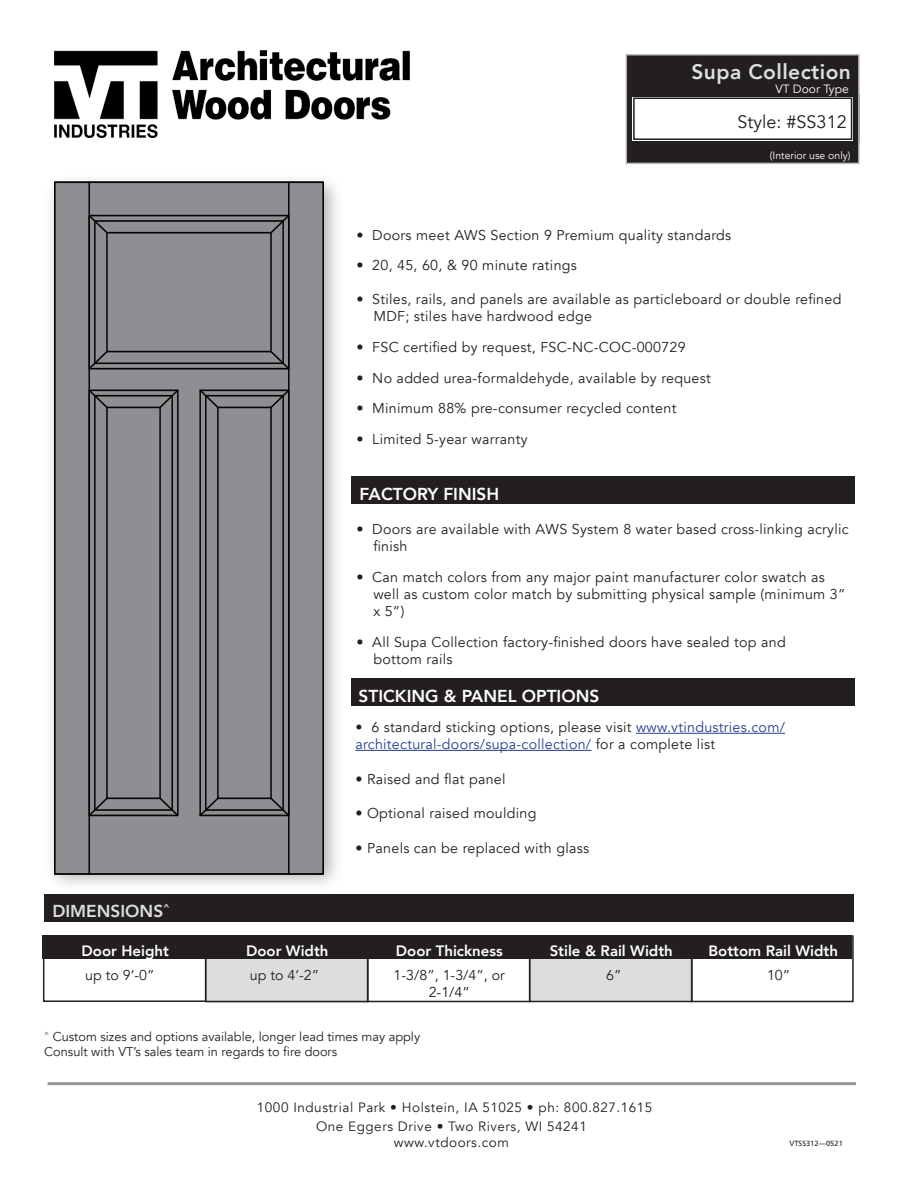
<style>
.page{position:relative;width:918px;height:1188px;background:#fff}
.page>*{position:absolute;margin:0;border:0;box-sizing:border-box;transform-origin:0 0}
.t1{font:800 21px "Avenir";letter-spacing:.02em;color:#dcdddf}
.t2{font:900 21px "Frutiger LT Pro";letter-spacing:.02em;color:#dcdddf}
.t3{font:18px "Avenir";color:#231f20}
.t4{font:800 17.25px "Avenir";color:#fff}
.t5{font:800 17.25px "Avenir";color:#dcdddf}
.t6{font:800 15px "Avenir";color:#fff}
.t7{font:14.25px/17.1px "Avenir";letter-spacing:.02em;color:#231f20}
.t8{font:14.25px/17.1px "Avenir";letter-spacing:.02em;color:#253f8e}
.t9{font:13.5px/16.2px "Avenir";letter-spacing:.04em;color:#231f20;text-align:center}
.t10{font:12.75px/15.3px "Avenir";color:#231f20}
.t11{font:12px "Frutiger LT Pro";color:#fff}
.t12{font:12px "Avenir";color:#fff}
.t13{font:10.5px "Avenir";color:#fff}
.t14{font:7.5px "Frutiger LT Pro";color:#231f20}
.s1{font-family:"Frutiger LT Pro"}
.s2{font-family:"Frutiger LT Pro";color:#231f20}
.s3{color:#231f20}
</style>
<div class="page">
<div style="left:531px;top:957px;width:162px;height:44px;background:#dcdddf"></div>
<div style="left:207px;top:959px;width:162px;height:44px;background:#dcdddf"></div>
<img style="left:54px;top:50px;width:355px;height:87px">
<div style="left:626px;top:55px;width:233px;height:108px;background:#231f20"></div>
<div style="left:626px;top:54px;width:234px;height:110px;border:2px solid #bcbdc0"></div>
<svg style="left:632px;top:93px;width:228px;height:51px"></svg>
<div style="left:633px;top:98px;width:219px;height:42px;border:1px solid #231f20"></div>
<hr style="left:48px;top:1082px;width:808px;height:3px;background:#939598">
<div style="left:44px;top:173px;width:300px;height:719px;background:#231f20;opacity:.35"></div>
<div style="left:43px;top:935px;width:163px;height:67px;border:2px solid #231f20"></div>
<div style="left:205px;top:935px;width:163px;height:67px;border:2px solid #231f20"></div>
<div style="left:367px;top:935px;width:163px;height:67px;border:2px solid #231f20"></div>
<div style="left:529px;top:935px;width:163px;height:67px;border:2px solid #231f20"></div>
<div style="left:691px;top:935px;width:163px;height:67px;border:2px solid #231f20"></div>
<div style="left:44px;top:894px;width:810px;height:28px;background:#231f20"></div>
<div style="left:42px;top:935px;width:810px;height:24px;background:#231f20"></div>
<div style="left:351px;top:477px;width:503px;height:27px;background:#231f20"></div>
<div style="left:351px;top:678px;width:503px;height:27px;background:#231f20"></div>
<hr style="left:636px;top:733px;width:149px;height:1px;background:#253f8e">
<hr style="left:355px;top:750px;width:237px;height:1px;background:#253f8e">
<div style="left:54px;top:181px;width:270px;height:694px;background:#8d8f92"></div>
<svg style="left:88px;top:181px;width:202px;height:694px;background:#7f8184"></svg>
<h1 class="t2" style="left:754px;top:55px;width:106px">ARTISTRY</h1>
<p class="t11" style="left:781px;top:79px;width:77px">VT Door Type</p>
<h1 class="t1" style="left:692px;top:56px;width:161px">Supa Collection</h1>
<p class="t12" style="left:775px;top:82px;width:75px">VT Door Type</p>
<p class="t3" style="left:738px;top:111px;width:111px">Style: #SS312</p>
<p class="t13" style="left:770px;top:149px;width:82px">(Interior use only)</p>
<p class="t7" style="left:356px;top:226px;width:376px"><span class="s1">•</span> Doors meet AWS Section 9 Premium quality standards</p>
<p class="t7" style="left:356px;top:257px;width:222px">• 20, 45, 60, &amp; 90 minute ratings</p>
<p class="t7" style="left:373px;top:291px;width:470px;text-indent:-17px">• Stiles, rails, and panels are available as particleboard or double refined<br>MDF; stiles have hardwood edge</p>
<p class="t7" style="left:356px;top:339px;width:331px">• FSC certified by request, FSC-NC-COC-000729</p>
<p class="t7" style="left:356px;top:369px;width:356px">• No added urea-formaldehyde, available by request</p>
<p class="t7" style="left:356px;top:400px;width:321px">• Minimum 88% pre-consumer recycled content</p>
<p class="t7" style="left:356px;top:431px;width:173px">• Limited 5-year warranty</p>
<p class="t4" style="left:360px;top:481px;width:141px">FACTORY FINISH</p>
<p class="t7" style="left:373px;top:521px;width:477px;text-indent:-17px">• Doors are available with AWS System 8 water based cross-linking acrylic finish</p>
<p class="t7" style="left:373px;top:569px;width:474px;text-indent:-17px">• Can match colors from any major paint manufacturer color swatch as well as custom color match by submitting physical sample (minimum 3” x 5”)</p>
<p class="t7" style="left:373px;top:634px;width:414px;text-indent:-17px">• All Supa Collection factory-finished doors have sealed top and bottom rails</p>
<p class="t4" style="left:359px;top:682px;width:242px">STICKING &amp; PANEL OPTIONS</p>
<p class="t5" style="left:52px;top:897px;width:119px">DIMENSIONS<sup>^</sup></p>
<p class="t8" style="left:355px;top:719px;width:431px"><span class="s2">•</span> <span class="s3">6 standard sticking options, please visit</span> www.vtindustries.com/ architectural-doors/supa-collection/ <span class="s3">for a complete list</span></p>
<p class="t7" style="left:355px;top:770px;width:152px">• Raised and flat panel</p>
<p class="t7" style="left:355px;top:805px;width:183px">• Optional raised moulding</p>
<p class="t7" style="left:355px;top:840px;width:235px">• Panels can be replaced with glass</p>
<p class="t6" style="left:82px;top:939px;width:89px">Door Height</p>
<p class="t6" style="left:246px;top:939px;width:84px">Door Width</p>
<p class="t6" style="left:396px;top:939px;width:108px">Door Thickness</p>
<p class="t6" style="left:550px;top:939px;width:125px">Stile &amp; Rail Width</p>
<p class="t6" style="left:709px;top:939px;width:131px">Bottom Rail Width</p>
<p class="t7" style="left:85px;top:967px;width:71px">up to 9’-0”</p>
<p class="t7" style="left:250px;top:967px;width:71px">up to 4’-2”</p>
<p class="t7" style="left:394px;top:967px;width:113px;text-align:center">1-3/8”, 1-3/4”, or<br>2-1/4”</p>
<p class="t7" style="left:606px;top:967px;width:17px">6”</p>
<p class="t7" style="left:767px;top:967px;width:25px">10”</p>
<p class="t10" style="left:44px;top:1029px;width:377px"><sup>^</sup> Custom sizes and options available, longer lead times may apply<br>Consult with VT’s sales team in regards to fire doors</p>
<p class="t9" style="left:257px;top:1099px;width:397px">1000 Industrial Park • Holstein, IA 51025 • ph: 800.827.1615</p>
<p class="t9" style="left:316px;top:1118px;width:272px">One Eggers Drive • Two Rivers, WI 54241 www.vtdoors.com</p>
<p class="t14" style="left:789px;top:1139px;width:55px">VTSS312—0521</p>
</div>
